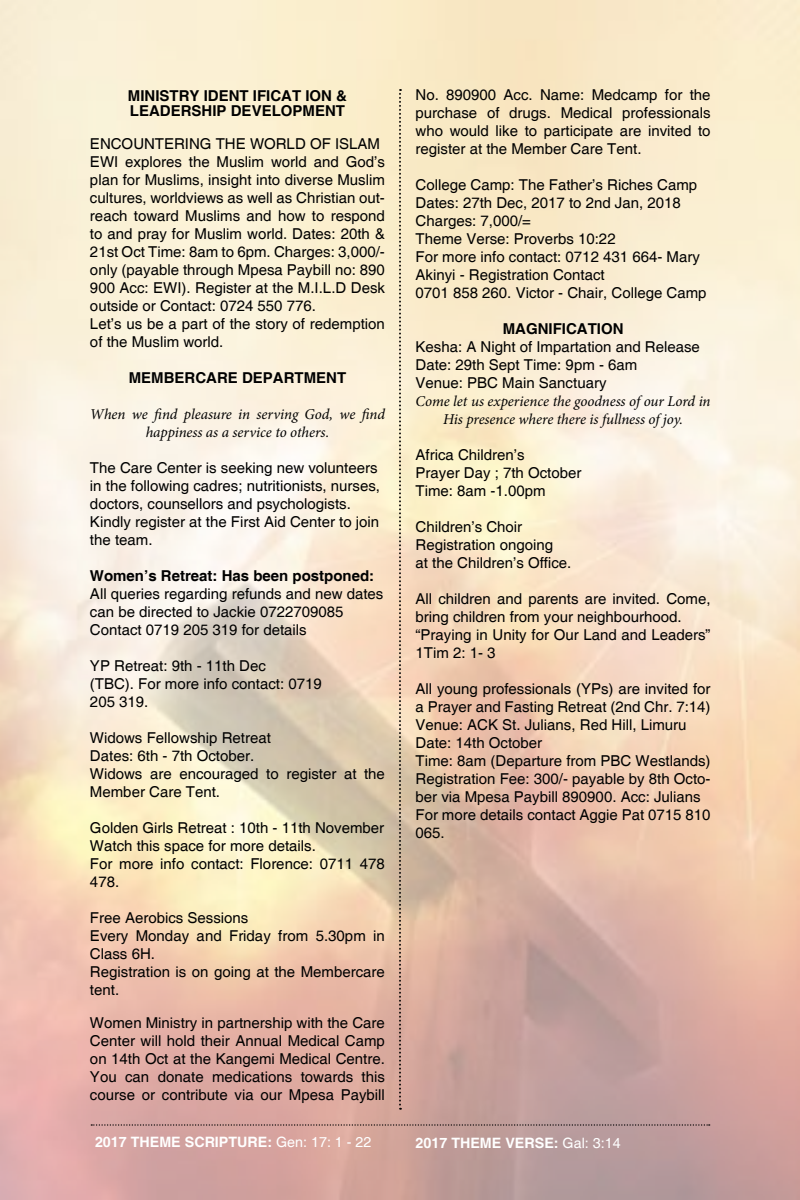
<style>
.page{position:relative;width:800px;height:1200px;background:#fff}
.page>*{position:absolute;margin:0;border:0;box-sizing:border-box;transform-origin:0 0}
.t1{font:15px/18px "Helvetica";color:#000}
.t2{font:italic 15px/18px "Minion Pro";letter-spacing:-.005em;color:#000;text-align:center}
.t3{font:700 15px/15px "Helvetica";color:#000}
.t4{font:700 14.25px "Helvetica";color:#fff}
.s1{font-weight:400}
</style>
<div class="page">
<img style="left:0;top:0;width:800px;height:1200px">
<svg style="left:399px;top:89px;width:2px;height:1021px;background:#9b8c79"></svg>
<svg style="left:91px;top:1124px;width:619px;height:2px"></svg>
<p class="t3" style="left:128px;top:89px;width:221px">MINISTRY IDENT IFICAT ION &amp;<br>LEADERSHIP DEVELOPMENT</p>
<p class="t1" style="left:90px;top:135px;width:297px">ENCOUNTERING THE WORLD OF ISLAM EWI explores the Muslim world and God’s plan for Muslims, insight into diverse Muslim cultures, worldviews as well as Christian out&shy;reach toward Muslims and how to respond to and pray for Muslim world. Dates: 20th &amp; 21st Oct Time: 8am to 6pm. Charges: 3,000/- only (payable through Mpesa Paybill no: 890<br>900 Acc: EWI). Register at the M.I.L.D Desk outside or Contact: 0724 550 776.<br>Let’s us be a part of the story of redemption of the Muslim world.</p>
<p class="t3" style="left:129px;top:371px;width:219px">MEMBERCARE DEPARTMENT</p>
<p class="t2" style="left:90px;top:405px;width:297px">When we find pleasure in serving God, we find happiness as a service to others.</p>
<p class="t1" style="left:90px;top:459px;width:292px">The Care Center is seeking new volunteers in the following cadres; nutritionists, nurses, doctors, counsellors and psychologists.<br>Kindly register at the First Aid Center to join the team.</p>
<p class="t3" style="left:90px;top:569px;width:286px">Women’s Retreat: Has been postponed:</p>
<p class="t1" style="left:90px;top:585px;width:295px">All queries regarding refunds and new dates can be directed to Jackie 0722709085<br>Contact 0719 205 319 for details</p>
<p class="t1" style="left:90px;top:657px;width:233px">YP Retreat: 9th - 11th Dec<br>(TBC). For more info contact: 0719<br>205 319.</p>
<p class="t1" style="left:90px;top:729px;width:297px">Widows Fellowship Retreat<br>Dates: 6th - 7th October.<br>Widows are encouraged to register at the<br>Member Care Tent.</p>
<p class="t1" style="left:90px;top:819px;width:296px">Golden Girls Retreat : 10th - 11th November<br>Watch this space for more details.<br>For more info contact: Florence: 0711 478<br>478.</p>
<p class="t1" style="left:90px;top:909px;width:296px">Free Aerobics Sessions<br>Every Monday and Friday from 5.30pm in<br>Class 6H.<br>Registration is on going at the Membercare tent.</p>
<p class="t1" style="left:90px;top:1014px;width:296px;text-align:justify">Women Ministry in partnership with the Care Center will hold their Annual Medical Camp on 14th Oct at the Kangemi Medical Centre.<br>You can donate medications towards this course or contribute via our Mpesa Paybill</p>
<p class="t1" style="left:416px;top:86px;width:296px;text-align:justify">No. 890900 Acc. Name: Medcamp for the purchase of drugs. Medical professionals who would like to participate are invited to register at the Member Care Tent.</p>
<p class="t1" style="left:416px;top:176px;width:292px">College Camp: The Father’s Riches Camp Dates: 27th Dec, 2017 to 2nd Jan, 2018<br>Charges: 7,000/=<br>Theme Verse: Proverbs 10:22<br>For more info contact: 0712 431 664- Mary Akinyi - Registration Contact<br>0701 858 260. Victor - Chair, College Camp</p>
<p class="t3" style="left:503px;top:322px;width:122px">MAGNIFICATION</p>
<p class="t1" style="left:416px;top:338px;width:286px">Kesha: A Night of Impartation and Release<br>Date: 29th Sept Time: 9pm - 6am<br>Venue: PBC Main Sanctuary</p>
<p class="t2" style="left:416px;top:392px;width:297px">Come let us experience the goodness of our Lord in<br>His presence where there is fullness of joy.</p>
<p class="t1" style="left:416px;top:446px;width:167px">Africa Children’s<br>Prayer Day ; 7th October<br>Time: 8am -1.00pm</p>
<p class="t1" style="left:416px;top:518px;width:157px">Children’s Choir<br>Registration ongoing<br>at the Children’s Office.</p>
<p class="t1" style="left:416px;top:590px;width:296px">All children and parents are invited. Come, bring children from your neighbourhood. “Praying in Unity for Our Land and Leaders” 1Tim 2: 1- 3</p>
<p class="t1" style="left:416px;top:680px;width:297px">All young professionals (YPs) are invited for a Prayer and Fasting Retreat (2nd Chr. 7:14)<br>Venue: ACK St. Julians, Red Hill, Limuru Date: 14th October<br>Time: 8am (Departure from PBC Westlands)<br>Registration Fee: 300/- payable by 8th Octo&shy;ber via Mpesa Paybill 890900. Acc: Julians For more details contact Aggie Pat 0715 810<br>065.</p>
<p class="t4" style="left:95px;top:1134px;width:278px">2017 THEME SCRIPTURE: <span class="s1">Gen: 17: 1 - 22</span></p>
<p class="t4" style="left:416px;top:1134px;width:207px">2017 THEME VERSE: <span class="s1">Gal: 3:14</span></p>
</div>
